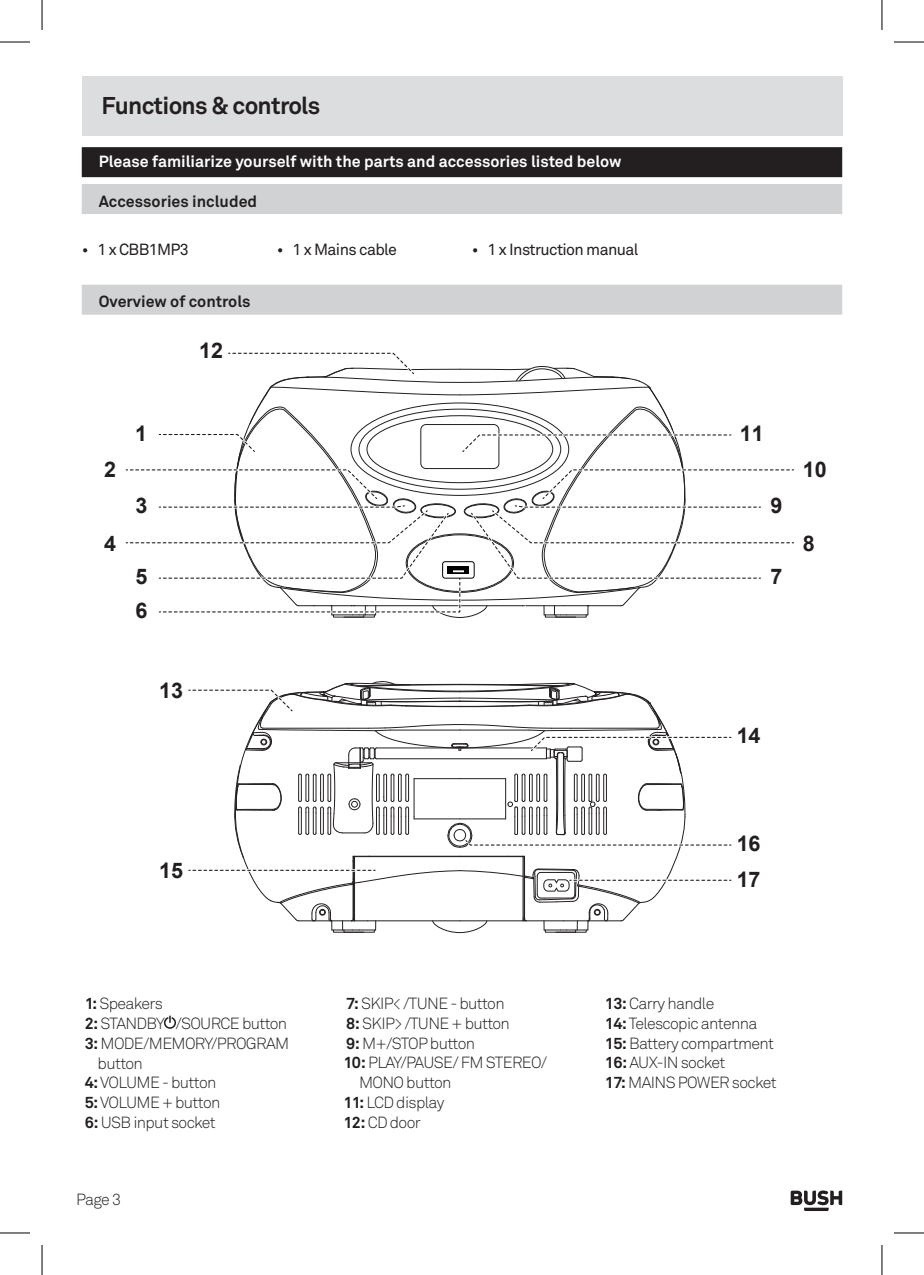
<style>
.page{position:relative;width:924px;height:1275px;background:#fff}
.page>*{position:absolute;margin:0;border:0;box-sizing:border-box;transform-origin:0 0}
.t1{font:700 24px "Akkurat Pro";letter-spacing:-.03em;color:#231f20}
.t2{font:700 21.6px/33.8px "Arial";color:#231f20}
.t3{font:300 16px/19.8px "Akkurat Pro";letter-spacing:-.04em;color:#231f20}
.t4{font:700 16px "Akkurat Pro";color:#fff}
.t5{font:16px "Akkurat Pro";letter-spacing:-.04em;color:#231f20}
.t6{font:700 16px "Akkurat Pro";color:#231f20}
.s1{font-weight:700}
</style>
<div class="page">
<div style="left:82px;top:76px;width:759px;height:60px;background:#dcdddf"></div>
<svg style="left:790px;top:1190px;width:51px;height:21px"></svg>
<div style="left:82px;top:147px;width:759px;height:30px;background:#231f20"></div>
<div style="left:82px;top:184px;width:759px;height:30px;background:#d1d2d4"></div>
<div style="left:82px;top:285px;width:759px;height:30px;background:#d1d2d4"></div>
<svg style="left:164px;top:1015px;width:12px;height:13px"></svg>
<svg style="left:189px;top:681px;width:541px;height:252px"></svg>
<svg style="left:126px;top:352px;width:667px;height:266px"></svg>
<div style="left:452px;top:569px;width:12px;height:4px;border:1px solid #000001"></div>
<hr style="left:0;top:42px;width:30px;height:1px;background:#000">
<hr style="left:893px;top:42px;width:30px;height:1px;background:#000">
<hr style="left:0;top:1232px;width:30px;height:1px;background:#000">
<hr style="left:893px;top:1232px;width:30px;height:1px;background:#000">
<hr style="left:42px;top:0;width:1px;height:30px;background:#000">
<hr style="left:42px;top:1245px;width:1px;height:30px;background:#000">
<hr style="left:881px;top:0;width:1px;height:30px;background:#000">
<hr style="left:881px;top:1245px;width:1px;height:30px;background:#000">
<h1 class="t1" style="left:102px;top:91px;width:220px">Functions &amp; controls</h1>
<p class="t4" style="left:99px;top:151px;width:524px">Please familiarize yourself with the parts and accessories listed below</p>
<p class="t6" style="left:99px;top:191px;width:160px">Accessories included</p>
<p class="t5" style="left:82px;top:240px;width:109px">• 1 x CBB1MP3</p>
<p class="t5" style="left:277px;top:240px;width:122px">• 1 x Mains cable</p>
<p class="t5" style="left:471px;top:240px;width:168px">• 1 x Instruction manual</p>
<p class="t6" style="left:99px;top:292px;width:153px">Overview of controls</p>
<h2 class="t2" style="left:199px;top:334px;width:25px">12</h2>
<h2 class="t2" style="left:104px;top:453px;width:13px">2</h2>
<h2 class="t2" style="left:104px;top:527px;width:13px">4</h2>
<h2 class="t2" style="left:135px;top:417px;width:13px">1</h2>
<h2 class="t2" style="left:135px;top:489px;width:13px">3</h2>
<h2 class="t2" style="left:135px;top:560px;width:13px">5<br>6</h2>
<h2 class="t2" style="left:159px;top:674px;width:25px">13</h2>
<h2 class="t2" style="left:159px;top:854px;width:25px">15</h2>
<h2 class="t2" style="left:739px;top:417px;width:25px">11</h2>
<h2 class="t2" style="left:770px;top:489px;width:13px">9</h2>
<h2 class="t2" style="left:770px;top:560px;width:13px">7</h2>
<h2 class="t2" style="left:802px;top:453px;width:25px">10</h2>
<h2 class="t2" style="left:802px;top:527px;width:13px">8</h2>
<h2 class="t2" style="left:736px;top:719px;width:25px">14</h2>
<h2 class="t2" style="left:736px;top:826px;width:25px;line-height:35.8px">16<br>17</h2>
<p class="t3" style="left:85px;top:993px;width:80px"><span class="s1">1:</span> Speakers</p>
<p class="t3" style="left:85px;top:1013px;width:204px"><span class="s1">2:</span> STANDBY /SOURCE button</p>
<p class="t3" style="left:85px;top:1033px;width:206px"><span class="s1">3:</span> MODE/MEMORY/PROGRAM</p>
<p class="t3" style="left:98px;top:1053px;width:47px">button</p>
<p class="t3" style="left:85px;top:1073px;width:133px"><span class="s1">4:</span> VOLUME - button</p>
<p class="t3" style="left:85px;top:1093px;width:137px"><span class="s1">5:</span> VOLUME + button</p>
<p class="t3" style="left:85px;top:1112px;width:132px"><span class="s1">6:</span> USB input socket</p>
<p class="t3" style="left:76px;top:1189px;width:47px">Page 3</p>
<p class="t3" style="left:346px;top:993px;width:160px"><span class="s1">7:</span> SKIP&lt; /TUNE - button</p>
<p class="t3" style="left:346px;top:1013px;width:165px"><span class="s1">8:</span> SKIP&gt; /TUNE + button</p>
<p class="t3" style="left:346px;top:1033px;width:130px"><span class="s1">9:</span> M+/STOP button</p>
<p class="t3" style="left:343px;top:1053px;width:205px"><span class="s1">10:</span> PLAY/PAUSE/ FM STEREO/</p>
<p class="t3" style="left:359px;top:1073px;width:94px">MONO button</p>
<p class="t3" style="left:343px;top:1093px;width:102px"><span class="s1">11:</span> LCD display</p>
<p class="t3" style="left:343px;top:1112px;width:79px"><span class="s1">12:</span> CD door</p>
<p class="t3" style="left:604px;top:993px;width:173px"><span class="s1">13:</span> Carry handle<br><span class="s1">14:</span> Telescopic antenna<br><span class="s1">15:</span> Battery compartment<br><span class="s1">16:</span> AUX-IN socket<br><span class="s1">17:</span> MAINS POWER socket</p>
</div>
